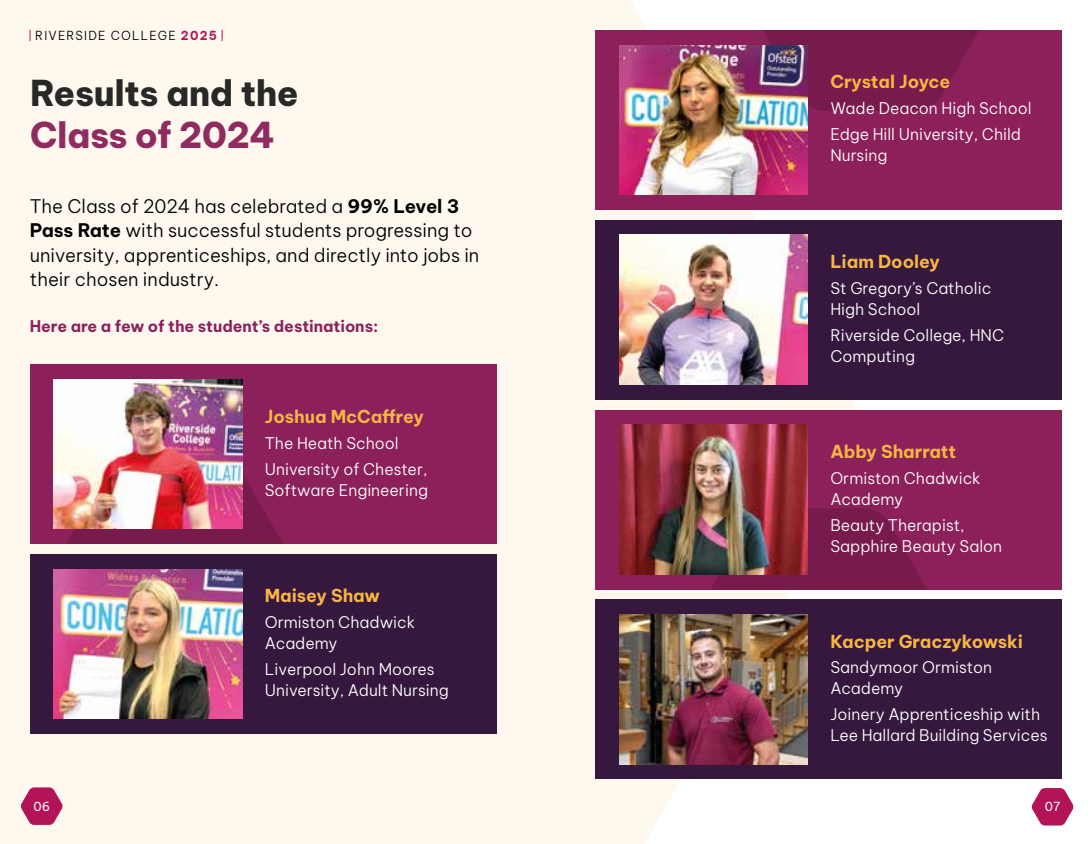
<style>
.page{position:relative;width:1092px;height:844px;background:#fff}
.page>*{position:absolute;margin:0;border:0;box-sizing:border-box;transform-origin:0 0}
.t1{font:800 35px "Be Vietnam Pro";letter-spacing:-.01em;color:#282827}
.t2{font:800 35px "Be Vietnam Pro";letter-spacing:-.015em;color:#902b60}
.t3{font:300 18.38px/24.5px "Be Vietnam Pro";color:#000}
.t4{font:700 17.5px "Be Vietnam Pro";letter-spacing:-.005em;color:#f8b643}
.t5{font:300 15.75px/21px "Be Vietnam Pro";color:#fff}
.t6{font:700 15.75px "Be Vietnam Pro";letter-spacing:-.005em;color:#8b205a}
.t7{font:300 12.25px "Be Vietnam Pro";letter-spacing:.1em;color:#000}
.t8{font:12.25px "Be Vietnam Pro";color:#fff}
.s1{font-weight:700;color:#b31458}
.s2{font-weight:700}
</style>
<div class="page">
<div style="left:0;top:0;width:864px;height:843px;background:#fff8ee"></div>
<svg style="left:21px;top:787px;width:42px;height:37px;background:#c4497b"></svg>
<svg style="left:1031px;top:788px;width:42px;height:37px"></svg>
<div style="left:595px;top:30px;width:466px;height:180px;background:#8b205a"></div>
<div style="left:30px;top:364px;width:466px;height:180px;background:#8b205a"></div>
<div style="left:595px;top:409px;width:466px;height:180px;background:#8b205a"></div>
<div style="left:595px;top:220px;width:466px;height:179px;background:#36183e"></div>
<div style="left:30px;top:553px;width:466px;height:180px;background:#36183e"></div>
<div style="left:595px;top:599px;width:466px;height:180px;background:#36183e"></div>
<img style="left:619px;top:235px;width:188px;height:149px">
<img style="left:54px;top:569px;width:188px;height:149px">
<img style="left:619px;top:614px;width:188px;height:150px">
<svg style="left:763px;top:30px;width:216px;height:81px;background:#781b4e"></svg>
<svg style="left:710px;top:508px;width:217px;height:81px"></svg>
<svg style="left:66px;top:462px;width:217px;height:82px"></svg>
<img style="left:619px;top:45px;width:188px;height:149px">
<img style="left:619px;top:425px;width:188px;height:149px">
<img style="left:54px;top:379px;width:188px;height:149px">
<p class="t7" style="left:35px;top:25px;width:183px">RIVERSIDE COLLEGE <span class="s1">2025</span></p>
<h1 class="t1" style="left:30px;top:63px;width:270px">Results and the</h1>
<h1 class="t2" style="left:30px;top:105px;width:246px">Class of 2024</h1>
<p class="t3" style="left:30px;top:192px;width:451px">The Class of 2024 has celebrated a <span class="s2">99% Level 3<br>Pass Rate</span> with successful students progressing to university, apprenticeships, and directly into jobs in their chosen industry.</p>
<p class="t6" style="left:30px;top:312px;width:350px">Here are a few of the student’s destinations:</p>
<p class="t4" style="left:265px;top:401px;width:160px">Joshua McCaffrey</p>
<p class="t5" style="left:265px;top:428px;width:164px;line-height:25.9px">The Heath School<br>University of Chester,</p>
<p class="t5" style="left:265px;top:477px;width:165px">Software Engineering</p>
<p class="t4" style="left:265px;top:580px;width:117px">Maisey Shaw</p>
<p class="t5" style="left:265px;top:610px;width:152px">Ormiston Chadwick<br>Academy</p>
<p class="t5" style="left:265px;top:657px;width:185px">Liverpool John Moores<br>University, Adult Nursing</p>
<p class="t4" style="left:830px;top:67px;width:121px">Crystal Joyce</p>
<p class="t5" style="left:830px;top:94px;width:203px;line-height:25.9px">Wade Deacon High School<br>Edge Hill University, Child</p>
<p class="t5" style="left:830px;top:143px;width:58px">Nursing</p>
<p class="t4" style="left:830px;top:246px;width:111px">Liam Dooley</p>
<p class="t5" style="left:830px;top:276px;width:162px">St Gregory’s Catholic<br>High School</p>
<p class="t5" style="left:830px;top:323px;width:175px">Riverside College, HNC<br>Computing</p>
<p class="t4" style="left:830px;top:436px;width:127px">Abby Sharratt</p>
<p class="t5" style="left:830px;top:465px;width:152px">Ormiston Chadwick<br>Academy</p>
<p class="t5" style="left:830px;top:512px;width:173px">Beauty Therapist,<br>Sapphire Beauty Salon</p>
<p class="t4" style="left:830px;top:626px;width:194px">Kacper Graczykowski</p>
<p class="t5" style="left:830px;top:655px;width:163px">Sandymoor Ormiston<br>Academy</p>
<p class="t5" style="left:830px;top:702px;width:219px">Joinery Apprenticeship with<br>Lee Hallard Building Services</p>
<p class="t8" style="left:33px;top:795px;width:18px">06</p>
<p class="t8" style="left:1044px;top:796px;width:17px">07</p>
</div>
